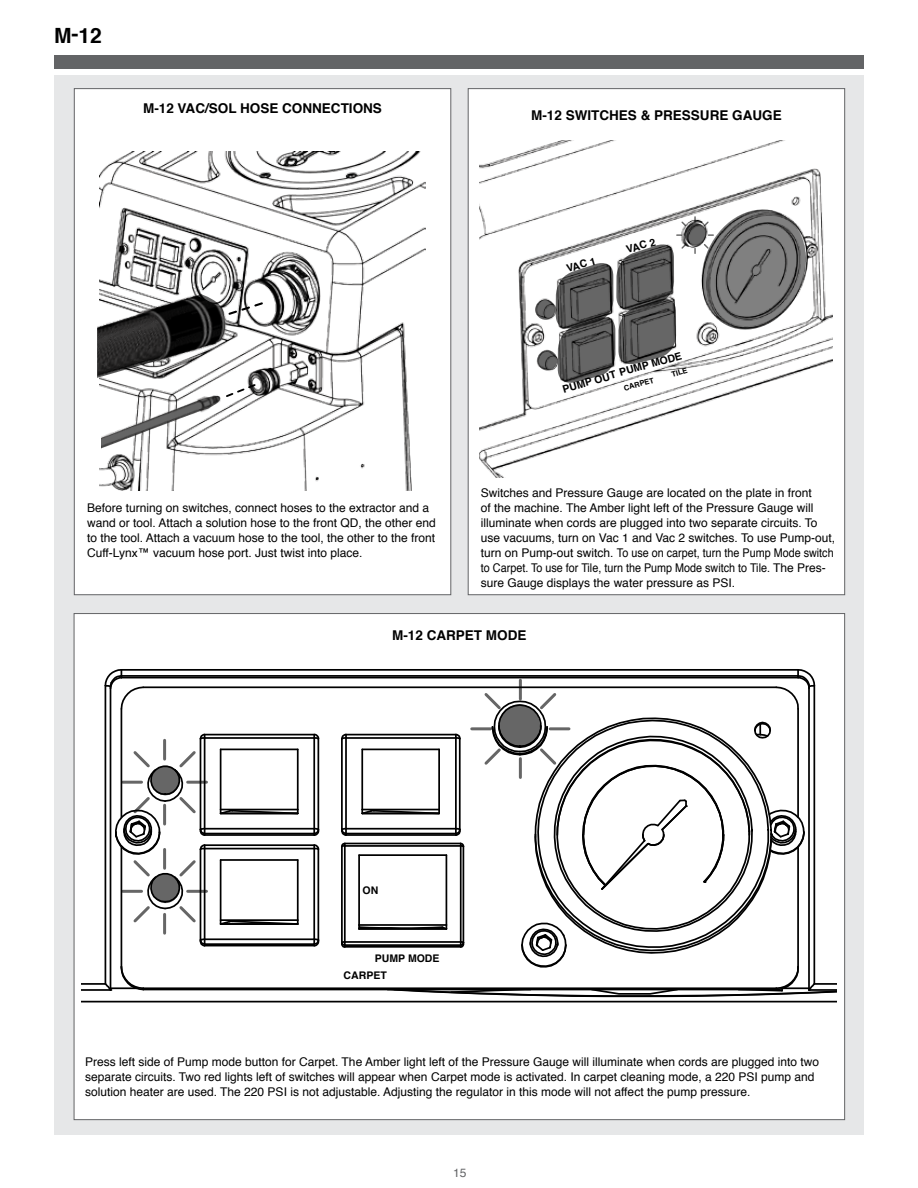
<style>
.page{position:relative;width:918px;height:1188px;background:#fff}
.page>*{position:absolute;margin:0;border:0;box-sizing:border-box;transform-origin:0 0}
.t1{font:700 21px "Helvetica";color:#000}
.t2{font:700 13.5px "Helvetica";color:#000}
.t3{font:12px/15px "Helvetica";color:#000}
.t4{font:12px "Helvetica";color:#636466}
.t5{font:700 10.5px/16.5px "Helvetica";color:#000}
.t6{font:700 7.5px "Helvetica";color:#000}
</style>
<div class="page">
<div style="left:54px;top:75px;width:810px;height:1060px;background:#e6e7e8"></div>
<div style="left:74px;top:613px;width:771px;height:507px;background:#fff;border:1px solid #636466"></div>
<div style="left:468px;top:88px;width:377px;height:507px;background:#fff;border:1px solid #636466"></div>
<img style="left:480px;top:141px;width:353px;height:336px">
<svg style="left:535px;top:300px;width:20px;height:20px"></svg>
<svg style="left:537px;top:350px;width:20px;height:20px"></svg>
<div style="left:74px;top:88px;width:377px;height:507px;background:#fff;border:1px solid #636466"></div>
<img style="left:100px;top:151px;width:325px;height:340px">
<img style="left:99px;top:284px;width:146px;height:10px">
<svg style="left:97px;top:294px;width:168px;height:168px"></svg>
<div style="left:54px;top:55px;width:810px;height:13px;background:#636466"></div>
<hr style="left:143px;top:989px;width:633px;height:1px;background:#000">
<hr style="left:121px;top:709px;width:1px;height:108px;background:#000">
<hr style="left:121px;top:847px;width:1px;height:120px;background:#000">
<svg style="left:120px;top:965px;width:25px;height:26px"></svg>
<hr style="left:143px;top:987px;width:633px;height:2px;background:#000">
<hr style="left:143px;top:686px;width:633px;height:2px;background:#000">
<hr style="left:297px;top:749px;width:2px;height:61px;background:#000">
<hr style="left:221px;top:749px;width:77px;height:1px;background:#000">
<hr style="left:220px;top:749px;width:1px;height:61px;background:#000">
<hr style="left:297px;top:860px;width:2px;height:60px;background:#000">
<hr style="left:221px;top:859px;width:77px;height:2px;background:#000">
<hr style="left:220px;top:860px;width:1px;height:60px;background:#000">
<hr style="left:205px;top:945px;width:109px;height:1px;background:#000">
<hr style="left:318px;top:849px;width:1px;height:91px;background:#000">
<hr style="left:200px;top:849px;width:1px;height:91px;background:#000">
<hr style="left:205px;top:848px;width:109px;height:1px;background:#000">
<hr style="left:204px;top:849px;width:1px;height:90px;background:#000">
<hr style="left:313px;top:849px;width:2px;height:90px;background:#000">
<svg style="left:312px;top:938px;width:8px;height:9px"></svg>
<hr style="left:205px;top:938px;width:109px;height:2px;background:#000">
<svg style="left:199px;top:938px;width:8px;height:9px"></svg>
<hr style="left:205px;top:943px;width:109px;height:2px;background:#000">
<svg style="left:219px;top:919px;width:80px;height:6px"></svg>
<hr style="left:346px;top:834px;width:110px;height:2px;background:#000">
<hr style="left:341px;top:739px;width:2px;height:90px;background:#000">
<hr style="left:346px;top:737px;width:110px;height:2px;background:#000">
<hr style="left:345px;top:738px;width:2px;height:91px;background:#000">
<hr style="left:346px;top:828px;width:110px;height:2px;background:#000">
<hr style="left:346px;top:833px;width:110px;height:1px;background:#000">
<hr style="left:205px;top:834px;width:109px;height:2px;background:#000">
<hr style="left:318px;top:739px;width:1px;height:90px;background:#000">
<hr style="left:200px;top:739px;width:1px;height:90px;background:#000">
<hr style="left:205px;top:737px;width:109px;height:2px;background:#000">
<hr style="left:204px;top:738px;width:1px;height:91px;background:#000">
<hr style="left:313px;top:738px;width:2px;height:91px;background:#000">
<svg style="left:312px;top:827px;width:8px;height:9px"></svg>
<hr style="left:205px;top:828px;width:109px;height:2px;background:#000">
<hr style="left:205px;top:833px;width:109px;height:1px;background:#000">
<svg style="left:219px;top:809px;width:80px;height:6px"></svg>
<hr style="left:345px;top:946px;width:116px;height:2px;background:#000">
<hr style="left:345px;top:845px;width:116px;height:2px;background:#000">
<hr style="left:344px;top:846px;width:2px;height:96px;background:#000">
<hr style="left:341px;top:846px;width:2px;height:96px;background:#000">
<hr style="left:345px;top:941px;width:116px;height:2px;background:#000">
<svg style="left:341px;top:940px;width:6px;height:8px"></svg>
<hr style="left:345px;top:944px;width:116px;height:2px;background:#000">
<hr style="left:121px;top:675px;width:677px;height:2px;background:#000">
<hr style="left:111px;top:987px;width:26px;height:2px;background:#000">
<hr style="left:121px;top:677px;width:677px;height:1px;background:#000">
<hr style="left:121px;top:669px;width:677px;height:2px;background:#000">
<svg style="left:104px;top:669px;width:41px;height:42px"></svg>
<hr style="left:105px;top:686px;width:1px;height:298px;background:#000">
<hr style="left:110px;top:687px;width:1px;height:303px;background:#000">
<hr style="left:81px;top:983px;width:24px;height:2px;background:#000">
<svg style="left:103px;top:981px;width:9px;height:10px"></svg>
<hr style="left:81px;top:1001px;width:756px;height:1px;background:#000">
<svg style="left:313px;top:844px;width:7px;height:7px"></svg>
<hr style="left:205px;top:844px;width:109px;height:2px;background:#000">
<svg style="left:341px;top:733px;width:7px;height:8px"></svg>
<hr style="left:346px;top:734px;width:110px;height:1px;background:#000">
<svg style="left:313px;top:733px;width:7px;height:7px"></svg>
<svg style="left:199px;top:733px;width:7px;height:8px"></svg>
<hr style="left:205px;top:734px;width:109px;height:1px;background:#000">
<svg style="left:341px;top:827px;width:7px;height:22px"></svg>
<hr style="left:345px;top:843px;width:116px;height:1px;background:#000">
<hr style="left:81px;top:989px;width:30px;height:2px;background:#000">
<hr style="left:163px;top:914px;width:3px;height:19px;background:#000">
<hr style="left:163px;top:740px;width:3px;height:19px;background:#000">
<svg style="left:115px;top:748px;width:92px;height:177px"></svg>
<svg style="left:151px;top:766px;width:29px;height:29px"></svg>
<svg style="left:151px;top:874px;width:29px;height:29px"></svg>
<svg style="left:357px;top:669px;width:480px;height:329px"></svg>
<hr style="left:472px;top:727px;width:19px;height:3px;background:#000">
<hr style="left:550px;top:727px;width:19px;height:3px;background:#000">
<svg style="left:685px;top:223px;width:21px;height:22px"></svg>
<svg style="left:556px;top:234px;width:132px;height:153px"></svg>
<svg style="left:680px;top:220px;width:8px;height:8px"></svg>
<svg style="left:694px;top:202px;width:119px;height:135px"></svg>
<h1 class="t1" style="left:54px;top:18px;width:49px">M-12</h1>
<p class="t2" style="left:143px;top:97px;width:240px">M-12 VAC/SOL HOSE CONNECTIONS</p>
<p class="t2" style="left:531px;top:104px;width:252px">M-12 SWITCHES &amp; PRESSURE GAUGE</p>
<p class="t3" style="left:87px;top:501px;width:350px">Before turning on switches, connect hoses to the extractor and a wand or tool. Attach a solution hose to the front QD, the other end to the tool. Attach a vacuum hose to the tool, the other to the front Cuff-Lynx™ vacuum hose port. Just twist into place.</p>
<p class="t5" style="left:564px;top:261px;width:32px;rotate:-16deg">VAC 1</p>
<p class="t5" style="left:624px;top:242px;width:32px;rotate:-16deg">VAC 2</p>
<p class="t5" style="left:560px;top:381px;width:125px;rotate:-16deg">PUMP OUT PUMP MODE</p>
<p class="t6" style="left:670px;top:369px;width:18px;rotate:-16deg">TILE</p>
<p class="t6" style="left:622px;top:382px;width:32px;rotate:-16deg">CARPET</p>
<p class="t3" style="left:481px;top:485px;width:356px">Switches and Pressure Gauge are located on the plate in front<br>of the machine. The Amber light left of the Pressure Gauge will illuminate when cords are plugged into two separate circuits. To use vacuums, turn on Vac 1 and Vac 2 switches. To use Pump-out, turn on Pump-out switch. To use on carpet, turn the Pump Mode switch to Carpet. To use for Tile, turn the Pump Mode switch to Tile. The Pres&shy;sure Gauge displays the water pressure as PSI.</p>
<p class="t2" style="left:392px;top:625px;width:136px">M-12 CARPET MODE</p>
<p class="t5" style="left:363px;top:882px;width:17px">ON</p>
<p class="t5" style="left:344px;top:950px;width:97px;text-indent:31px">PUMP MODE<br>CARPET</p>
<p class="t3" style="left:85px;top:1054px;width:736px">Press left side of Pump mode button for Carpet. The Amber light left of the Pressure Gauge will illuminate when cords are plugged into two separate circuits. Two red lights left of switches will appear when Carpet mode is activated. In carpet cleaning mode, a 220 PSI pump and solution heater are used. The 220 PSI is not adjustable. Adjusting the regulator in this mode will not affect the pump pressure.</p>
<p class="t4" style="left:453px;top:1164px;width:15px">15</p>
</div>
